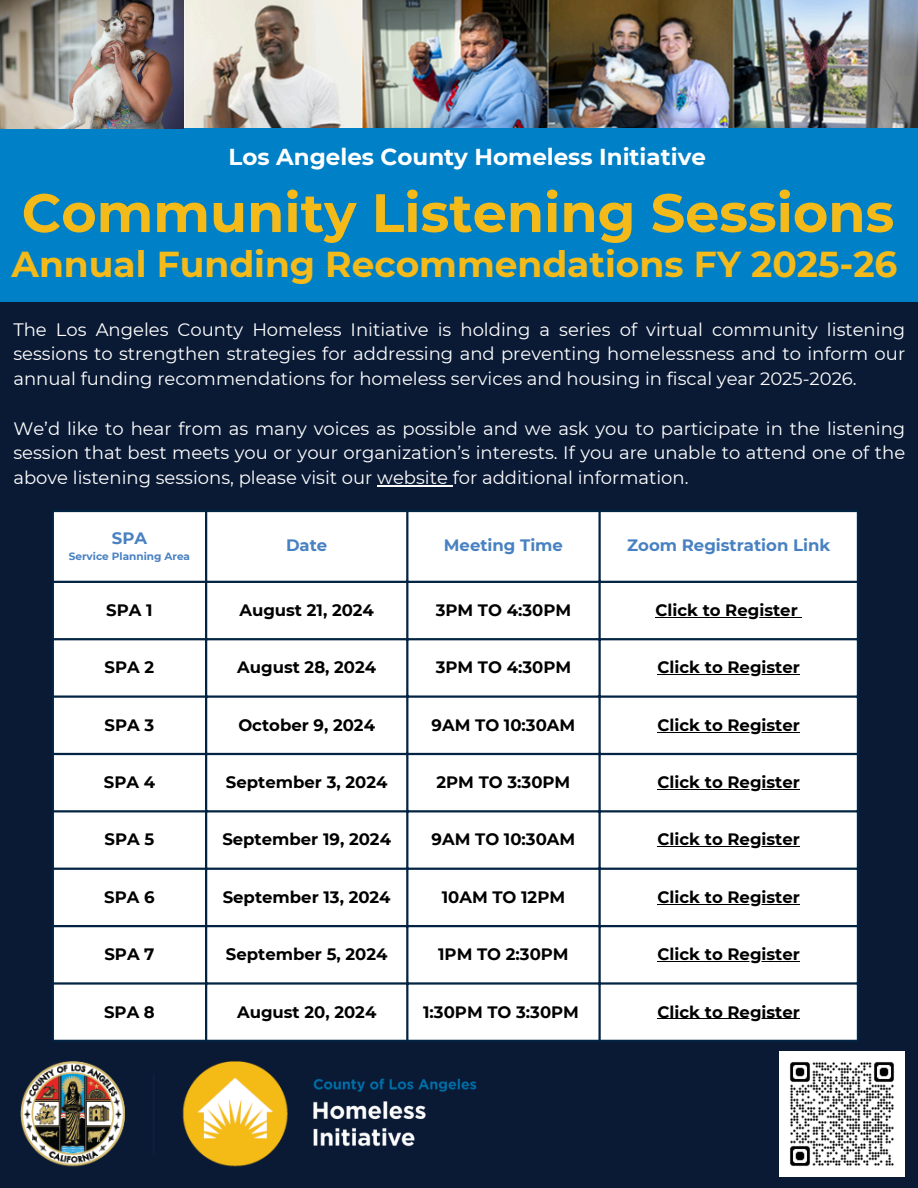
<style>
.page{position:relative;width:918px;height:1188px;background:#fff}
.page>*{position:absolute;margin:0;border:0;box-sizing:border-box;transform-origin:0 0}
.t1{font:700 54px "Montserrat";color:#f4ba1a}
.t2{font:700 36px "Montserrat";color:#f4ba1a}
.t3{font:700 22.95px "Montserrat";color:#fff}
.t4{font:18px/24.8px "Montserrat";color:#fff;text-align:justify}
.t5{font:700 16.5px "Montserrat";color:#000}
.t6{font:700 16.5px "Montserrat";color:#4881c2}
.t7{font:700 10.5px "Montserrat";color:#4881c2}
</style>
<div class="page">
<div style="left:0;top:0;width:918px;height:1187px;background:#0a1a35"></div>
<div style="left:1px;top:748px;width:917px;height:440px;background:#0a1a35"></div>
<hr style="left:377px;top:485px;width:76px;height:1px;background:#fff">
<img style="left:184px;top:0;width:734px;height:128px">
<div style="left:0;top:128px;width:918px;height:173px;background:#0080c7"></div>
<img style="left:20px;top:1061px;width:268px;height:106px">
<img style="left:313px;top:1078px;width:164px;height:69px">
<img style="left:0;top:0;width:184px;height:128px">
<div style="left:54px;top:512px;width:803px;height:528px;background:#fff"></div>
<hr style="left:655px;top:617px;width:143px;height:1px;background:#000">
<hr style="left:658px;top:674px;width:142px;height:1px;background:#000">
<hr style="left:658px;top:732px;width:142px;height:1px;background:#000">
<hr style="left:658px;top:789px;width:142px;height:1px;background:#000">
<hr style="left:658px;top:846px;width:142px;height:1px;background:#000">
<hr style="left:658px;top:904px;width:142px;height:1px;background:#000">
<hr style="left:658px;top:961px;width:142px;height:1px;background:#000">
<hr style="left:658px;top:1018px;width:142px;height:1px;background:#000">
<hr style="left:52px;top:512px;width:2px;height:528px;background:#022442">
<hr style="left:205px;top:512px;width:2px;height:528px;background:#022442">
<hr style="left:406px;top:512px;width:2px;height:528px;background:#022442">
<hr style="left:598px;top:512px;width:3px;height:528px;background:#022442">
<hr style="left:857px;top:512px;width:2px;height:528px;background:#022442">
<hr style="left:52px;top:510px;width:807px;height:2px;background:#022442">
<hr style="left:52px;top:581px;width:807px;height:2px;background:#022442">
<hr style="left:52px;top:638px;width:807px;height:2px;background:#022442">
<hr style="left:52px;top:695px;width:807px;height:3px;background:#022442">
<hr style="left:52px;top:753px;width:807px;height:2px;background:#022442">
<hr style="left:52px;top:810px;width:807px;height:2px;background:#022442">
<hr style="left:52px;top:868px;width:807px;height:2px;background:#022442">
<hr style="left:52px;top:925px;width:807px;height:2px;background:#022442">
<hr style="left:52px;top:982px;width:807px;height:3px;background:#022442">
<hr style="left:52px;top:1040px;width:807px;height:2px;background:#022442">
<img style="left:780px;top:1051px;width:125px;height:125px">
<p class="t3" style="left:229px;top:143px;width:479px">Los Angeles County Homeless Initiative</p>
<p class="t1" style="left:22px;top:180px;width:874px">Community Listening Sessions</p>
<p class="t2" style="left:12px;top:242px;width:887px">Annual Funding Recommendations FY 2025-26</p>
<p class="t4" style="left:13px;top:317px;width:893px">The Los Angeles County Homeless Initiative is holding a series of virtual community listening sessions to strengthen strategies for addressing and preventing homelessness and to inform our annual funding recommendations for homeless services and housing in fiscal year 2025-2026.</p>
<p class="t4" style="left:13px;top:416px;width:893px">We’d like to hear from as many voices as possible and we ask you to participate in the listening session that best meets you or your organization’s interests. If you are unable to attend one of the above listening sessions, please visit our website for additional information.</p>
<p class="t6" style="left:112px;top:528px;width:37px">SPA</p>
<p class="t7" style="left:69px;top:550px;width:123px">Service Planning Area</p>
<p class="t6" style="left:286px;top:535px;width:43px">Date</p>
<p class="t6" style="left:444px;top:535px;width:121px">Meeting Time</p>
<p class="t6" style="left:627px;top:535px;width:205px">Zoom Registration Link</p>
<p class="t5" style="left:106px;top:600px;width:48px">SPA 1</p>
<p class="t5" style="left:239px;top:600px;width:136px">August 21, 2024</p>
<p class="t5" style="left:436px;top:600px;width:137px">3PM TO 4:30PM</p>
<p class="t5" style="left:655px;top:600px;width:144px">Click to Register</p>
<p class="t5" style="left:105px;top:657px;width:51px">SPA 2</p>
<p class="t5" style="left:237px;top:657px;width:141px">August 28, 2024</p>
<p class="t5" style="left:436px;top:657px;width:137px">3PM TO 4:30PM</p>
<p class="t5" style="left:658px;top:657px;width:144px">Click to Register</p>
<p class="t5" style="left:105px;top:715px;width:51px">SPA 3</p>
<p class="t5" style="left:238px;top:715px;width:138px">October 9, 2024</p>
<p class="t5" style="left:432px;top:715px;width:145px">9AM TO 10:30AM</p>
<p class="t5" style="left:658px;top:715px;width:144px">Click to Register</p>
<p class="t5" style="left:104px;top:772px;width:53px">SPA 4</p>
<p class="t5" style="left:226px;top:772px;width:163px">September 3, 2024</p>
<p class="t5" style="left:437px;top:772px;width:135px">2PM TO 3:30PM</p>
<p class="t5" style="left:658px;top:772px;width:144px">Click to Register</p>
<p class="t5" style="left:105px;top:830px;width:51px">SPA 5</p>
<p class="t5" style="left:222px;top:830px;width:170px">September 19, 2024</p>
<p class="t5" style="left:432px;top:830px;width:145px">9AM TO 10:30AM</p>
<p class="t5" style="left:658px;top:830px;width:144px">Click to Register</p>
<p class="t5" style="left:104px;top:887px;width:52px">SPA 6</p>
<p class="t5" style="left:223px;top:887px;width:169px">September 13, 2024</p>
<p class="t5" style="left:442px;top:887px;width:125px">10AM TO 12PM</p>
<p class="t5" style="left:658px;top:887px;width:144px">Click to Register</p>
<p class="t5" style="left:104px;top:944px;width:52px">SPA 7</p>
<p class="t5" style="left:226px;top:944px;width:163px">September 5, 2024</p>
<p class="t5" style="left:438px;top:944px;width:132px">1PM TO 2:30PM</p>
<p class="t5" style="left:658px;top:944px;width:144px">Click to Register</p>
<p class="t5" style="left:104px;top:1002px;width:52px">SPA 8</p>
<p class="t5" style="left:237px;top:1002px;width:141px">August 20, 2024</p>
<p class="t5" style="left:423px;top:1002px;width:157px">1:30PM TO 3:30PM</p>
<p class="t5" style="left:658px;top:1002px;width:144px">Click to Register</p>
</div>
